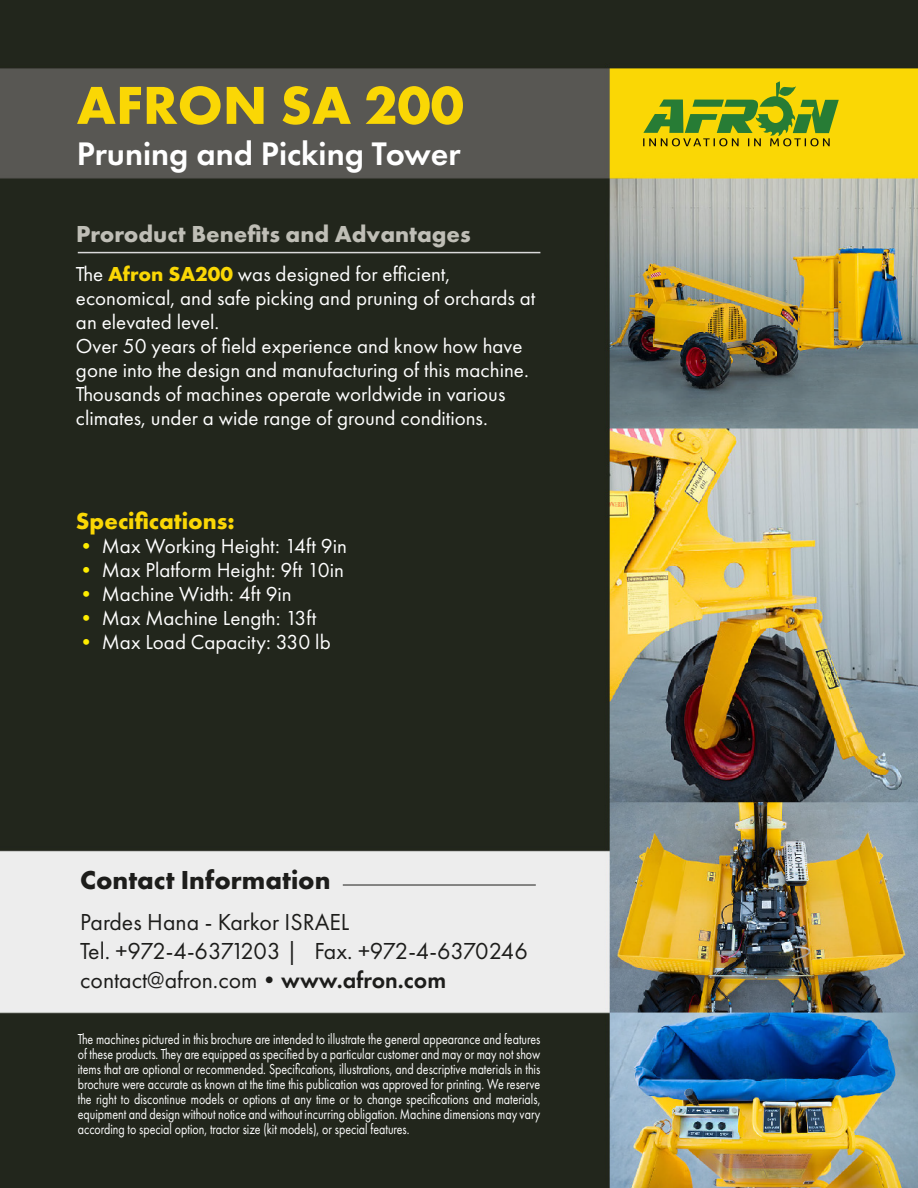
<style>
.page{position:relative;width:918px;height:1188px;background:#fff}
.page>*{position:absolute;margin:0;border:0;box-sizing:border-box;transform-origin:0 0}
.t1{font:700 55.35px "Futura PT";color:#fad705}
.t2{font:600 33.9px "Futura PT";color:#fff}
.t3{font:700 27px "Futura PT";color:#1d1d1b}
.t4{font:24px/29.1px "Futura PT";color:#1d1d1b}
.t5{font:700 24px "Futura PT";color:#bfbeb6}
.t6{font:700 24px "Futura PT";color:#fad705}
.t7{font:21px/24px "Futura PT";color:#fff}
.t8{font:15px/15px "Futura PT";color:#fff;text-align:justify;scale:.8 1}
.s1{font-weight:700;color:#fad705}
.s2{color:#ffed00}
.s3{font-weight:600}
</style>
<div class="page">
<img style="left:0;top:0;width:918px;height:1188px">
<hr style="left:78px;top:252px;width:462px;height:1px;background:#dadada">
<hr style="left:343px;top:885px;width:193px;height:1px;background:#1d1d1b">
<svg style="left:643px;top:81px;width:196px;height:65px;background:#afb314"></svg>
<h1 class="t1" style="left:77px;top:70px;width:389px">AFRON SA 200</h1>
<h2 class="t2" style="left:77px;top:132px;width:385px">Pruning and Picking Tower</h2>
<h3 class="t5" style="left:76px;top:219px;width:396px">Proroduct Benefits and Advantages</h3>
<p class="t7" style="left:76px;top:262px;width:461px">The <span class="s1">Afron SA200</span> was designed for efficient, economical, and safe picking and pruning of orchards at an elevated level.<br>Over 50 years of field experience and know how have gone into the design and manufacturing of this machine.<br>Thousands of machines operate worldwide in various climates, under a wide range of ground conditions.</p>
<h3 class="t6" style="left:76px;top:505px;width:160px">Specifications:</h3>
<h3 class="t7" style="left:76px;top:534px;width:273px"><span class="s2">•</span> Max Working Height: 14ft 9in</h3>
<h3 class="t7" style="left:76px;top:558px;width:270px"><span class="s2">•</span> Max Platform Height: 9ft 10in</h3>
<h3 class="t7" style="left:76px;top:582px;width:217px"><span class="s2">•</span> Machine Width: 4ft 9in</h3>
<h3 class="t7" style="left:76px;top:606px;width:242px"><span class="s2">•</span> Max Machine Length: 13ft</h3>
<h3 class="t7" style="left:76px;top:630px;width:256px"><span class="s2">•</span> Max Load Capacity: 330 lb</h3>
<h3 class="t3" style="left:80px;top:863px;width:252px">Contact Information</h3>
<h3 class="t4" style="left:80px;top:908px;width:449px">Pardes Hana - Karkor ISRAEL<br>Tel. +972-4-6371203 | Fax. +972-4-6370246 contact@afron.com•<span class="s3">www.afron.com</span></h3>
<p class="t8" style="left:78px;top:1031px;width:580px">The machines pictured in this brochure are intended to illustrate the general appearance and features of these products. They are equipped as specified by a particular customer and may or may not show items that are optional or recommended. Specifications, illustrations, and descriptive materials in this brochure were accurate as known at the time this publication was approved for printing. We reserve the right to discontinue models or options at any time or to change specifications and materials, equipment and design without notice and without incurring obligation. Machine dimensions may vary according to special option, tractor size (kit models), or special features.</p>
</div>
